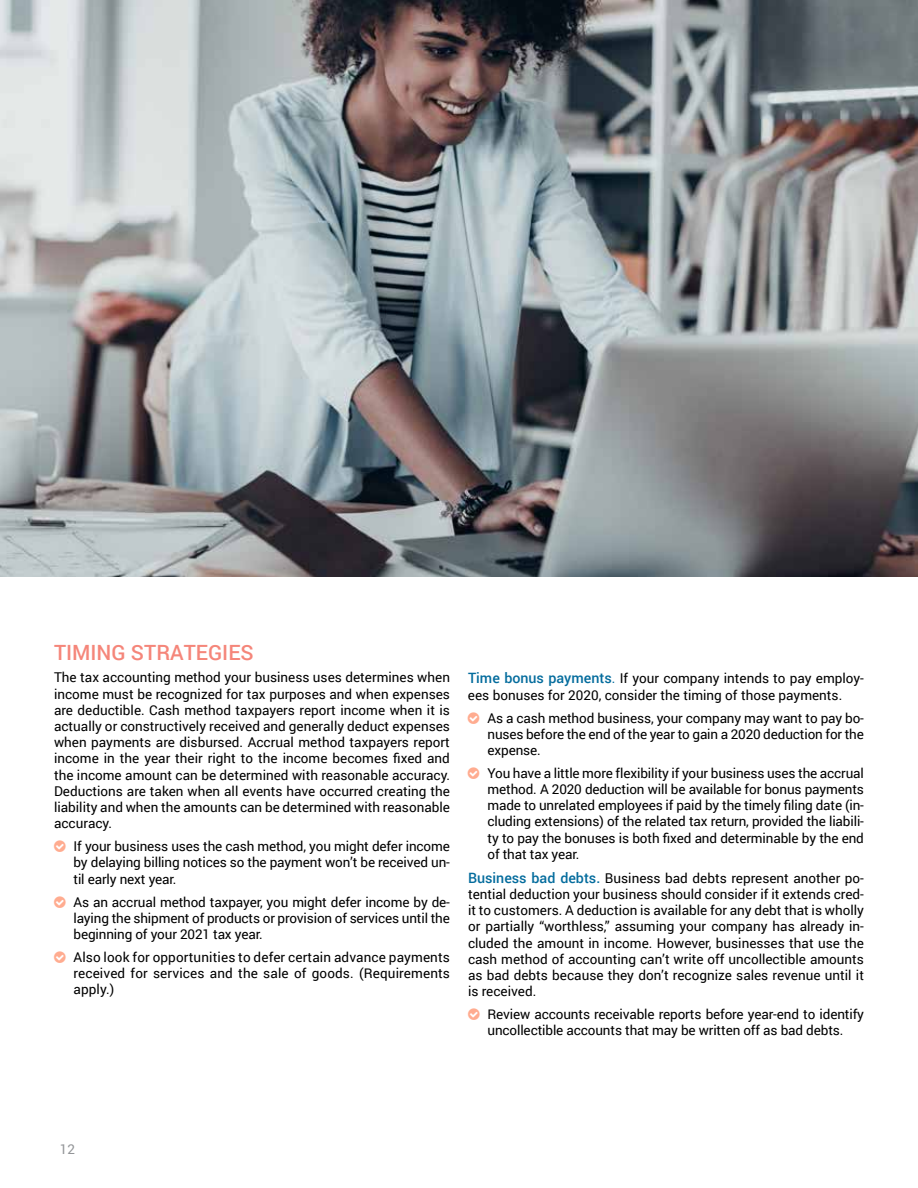
<style>
.page{position:relative;width:918px;height:1188px;background:#fff}
.page>*{position:absolute;margin:0;border:0;box-sizing:border-box;transform-origin:0 0}
.t1{font:500 21px "Roboto";color:#f5867a}
.t2{font:13.5px/16.2px "Roboto";letter-spacing:-.01em;color:#000;text-align:justify}
.t3{font:13.5px "Roboto";color:#939598}
.s1{font-weight:500;font-size:14.25px;color:#046c9d}
.s2{color:#046c9d}
</style>
<div class="page">
<img style="left:0;top:0;width:918px;height:577px">
<h1 class="t1" style="left:54px;top:637px;width:201px">TIMING STRATEGIES</h1>
<p class="t2" style="left:54px;top:669px;width:398px">The tax accounting method your business uses determines when income must be recognized for tax purposes and when expenses are deductible. Cash method taxpayers report income when it is actually or constructively received and generally deduct expenses when payments are disbursed. Accrual method taxpayers report income in the year their right to the income becomes fixed and the income amount can be determined with reasonable accuracy.<br>Deductions are taken when all events have occurred creating the liability and when the amounts can be determined with reasonable accuracy.</p>
<p class="t2" style="left:73px;top:838px;width:378px">If your business uses the cash method, you might defer income by delaying billing notices so the payment won’t be received un&shy;til early next year.</p>
<p class="t2" style="left:73px;top:893px;width:378px">As an accrual method taxpayer, you might defer income by de&shy;laying the shipment of products or provision of services until the beginning of your 2021 tax year.</p>
<p class="t2" style="left:73px;top:949px;width:378px">Also look for opportunities to defer certain advance payments received for services and the sale of goods. (Requirements apply.)</p>
<p class="t2" style="left:468px;top:670px;width:398px"><span class="s1">Time bonus payments</span><span class="s2">.</span> If your company intends to pay employ&shy;ees bonuses for 2020, consider the timing of those payments.</p>
<p class="t2" style="left:487px;top:709px;width:378px">As a cash method business, your company may want to pay bo&shy;nuses before the end of the year to gain a 2020 deduction for the expense.</p>
<p class="t2" style="left:487px;top:764px;width:378px">You have a little more flexibility if your business uses the accrual method. A 2020 deduction will be available for bonus payments made to unrelated employees if paid by the timely filing date (in&shy;cluding extensions) of the related tax return, provided the liabili&shy;ty to pay the bonuses is both fixed and determinable by the end of that tax year.</p>
<p class="t2" style="left:468px;top:869px;width:398px"><span class="s1">Business bad debts.</span> Business bad debts represent another po&shy;tential deduction your business should consider if it extends cred&shy;it to customers. A deduction is available for any debt that is wholly or partially “worthless,” assuming your company has already in&shy;cluded the amount in income. However, businesses that use the cash method of accounting can’t write off uncollectible amounts as bad debts because they don’t recognize sales revenue until it is received.</p>
<p class="t2" style="left:487px;top:1006px;width:378px">Review accounts receivable reports before year-end to identify uncollectible accounts that may be written off as bad debts.</p>
<p class="t3" style="left:60px;top:1140px;width:17px">12</p>
</div>
